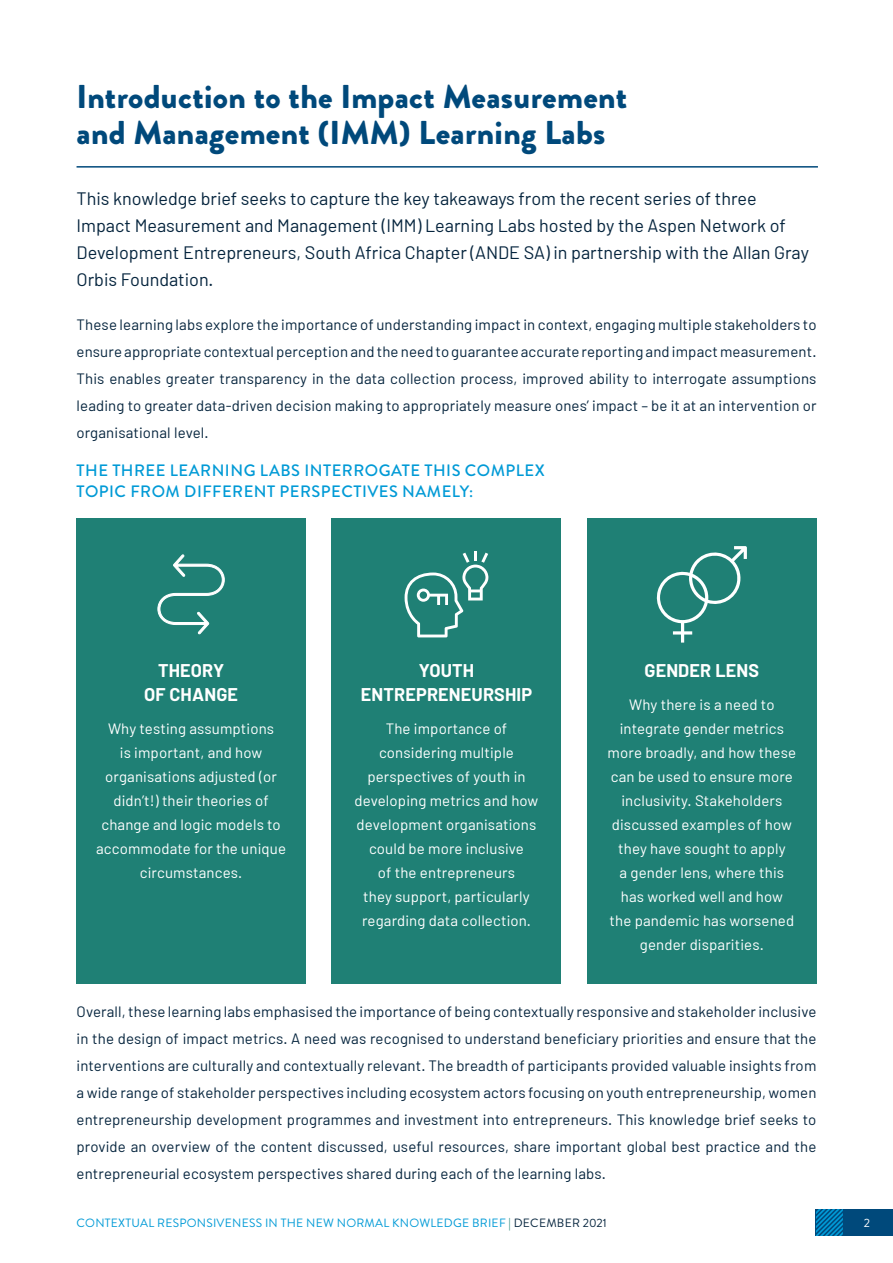
<style>
.page{position:relative;width:893px;height:1263px;background:#fff}
.page>*{position:absolute;margin:0;border:0;box-sizing:border-box;transform-origin:0 0}
.t1{font:900 33px/36px "Brandon Grotesque";letter-spacing:.01em;color:#00497b}
.t2{font:18px/27px "Barlow";color:#06253e}
.t3{font:700 18px/24px "Barlow";letter-spacing:.01em;color:#fff;text-align:center}
.t4{font:500 16.5px/21px "Brandon Grotesque";letter-spacing:.03em;color:#009ad6}
.t5{font:15px/27px "Barlow";letter-spacing:.01em;color:#06253e;text-align:justify}
.t6{font:15px/24px "Barlow";letter-spacing:.01em;color:#fff;text-align:center}
.t7{font:12px "Brandon Grotesque";letter-spacing:.02em;color:#009ad6}
.t8{font:12px "Brandon Grotesque";color:#fff}
.s1{color:#1f8075}
.s2{color:#06253e}
</style>
<div class="page">
<div style="left:816px;top:1209px;width:77px;height:27px;background:#00497b"></div>
<svg style="left:816px;top:1209px;width:27px;height:27px"></svg>
<div style="left:77px;top:518px;width:229px;height:466px;background:#1f8075"></div>
<div style="left:332px;top:518px;width:229px;height:466px;background:#1f8075"></div>
<div style="left:587px;top:518px;width:229px;height:466px;background:#1f8075"></div>
<svg style="left:656px;top:546px;width:91px;height:97px"></svg>
<svg style="left:158px;top:554px;width:67px;height:80px"></svg>
<svg style="left:405px;top:551px;width:83px;height:86px"></svg>
<hr style="left:77px;top:166px;width:740px;height:2px;background:#00497b">
<p class="t1" style="left:77px;top:79px;width:552px">Introduction to the Impact Measurement and Management (IMM) Learning Labs</p>
<p class="t2" style="left:77px;top:185px;width:734px">This knowledge brief seeks to capture the key takeaways from the recent series of three Impact Measurement and Management (IMM) Learning Labs hosted by the Aspen Network of Development Entrepreneurs, South Africa Chapter (ANDE SA) in partnership with the Allan Gray Orbis Foundation.</p>
<p class="t5" style="left:77px;top:311px;width:741px">These learning labs explore the importance of understanding impact in context, engaging multiple stakeholders to ensure appropriate contextual perception and the need to guarantee accurate reporting and impact measurement.<br>This enables greater transparency in the data collection process, improved ability to interrogate assumptions leading to greater data-driven decision making to appropriately measure ones’ impact – be it at an intervention or organisational level.</p>
<p class="t4" style="left:77px;top:460px;width:470px">THE THREE LEARNING LABS INTERROGATE THIS COMPLEX<br>TOPIC FROM DIFFERENT PERSPECTIVES NAMELY:</p>
<p class="t3" style="left:158px;top:659px;width:68px">THEORY</p>
<p class="t3" style="left:144px;top:683px;width:95px">OF CHANGE</p>
<p class="t6" style="left:96px;top:716px;width:192px">Why testing assumptions<br>is important, and how organisations adjusted (or didn’t!) their theories of change and logic models to accommodate for the unique circumstances.</p>
<p class="t3" style="left:361px;top:659px;width:173px">YOUTH<br>ENTREPRENEURSHIP</p>
<p class="t6" style="left:355px;top:716px;width:185px">The importance of considering multiple perspectives of youth in developing metrics and how development organisations could be more inclusive<br>of the entrepreneurs<br>they support, particularly regarding data collection.</p>
<p class="t3" style="left:645px;top:659px;width:116px">GENDER LENS</p>
<p class="t6" style="left:608px;top:692px;width:190px">Why there is a need to integrate gender metrics more broadly, and how these can be used to ensure more inclusivity. Stakeholders discussed examples of how they have sought to apply<br>a gender lens, where this has worked well and how<br>the pandemic has worsened gender disparities.</p>
<p class="t5" style="left:77px;top:997px;width:741px">Overall, these learning labs emphasised the importance of being contextually responsive and stakeholder inclusive in the design of impact metrics. A need was recognised to understand beneficiary priorities and ensure that the interventions are culturally and contextually relevant. The breadth of participants provided valuable insights from a wide range of stakeholder perspectives including ecosystem actors focusing on youth entrepreneurship, women entrepreneurship development programmes and investment into entrepreneurs. This knowledge brief seeks to provide an overview of the content discussed, useful resources, share important global best practice and the entrepreneurial ecosystem perspectives shared during each of the learning labs.</p>
<p class="t7" style="left:77px;top:1214px;width:532px">CONTEXTUAL RESPONSIVENESS IN THE NEW NORMAL KNOWLEDGE BRIEF <span class="s1">|</span> <span class="s2">DECEMBER 2021</span></p>
<p class="t8" style="left:864px;top:1214px;width:8px">2</p>
</div>
